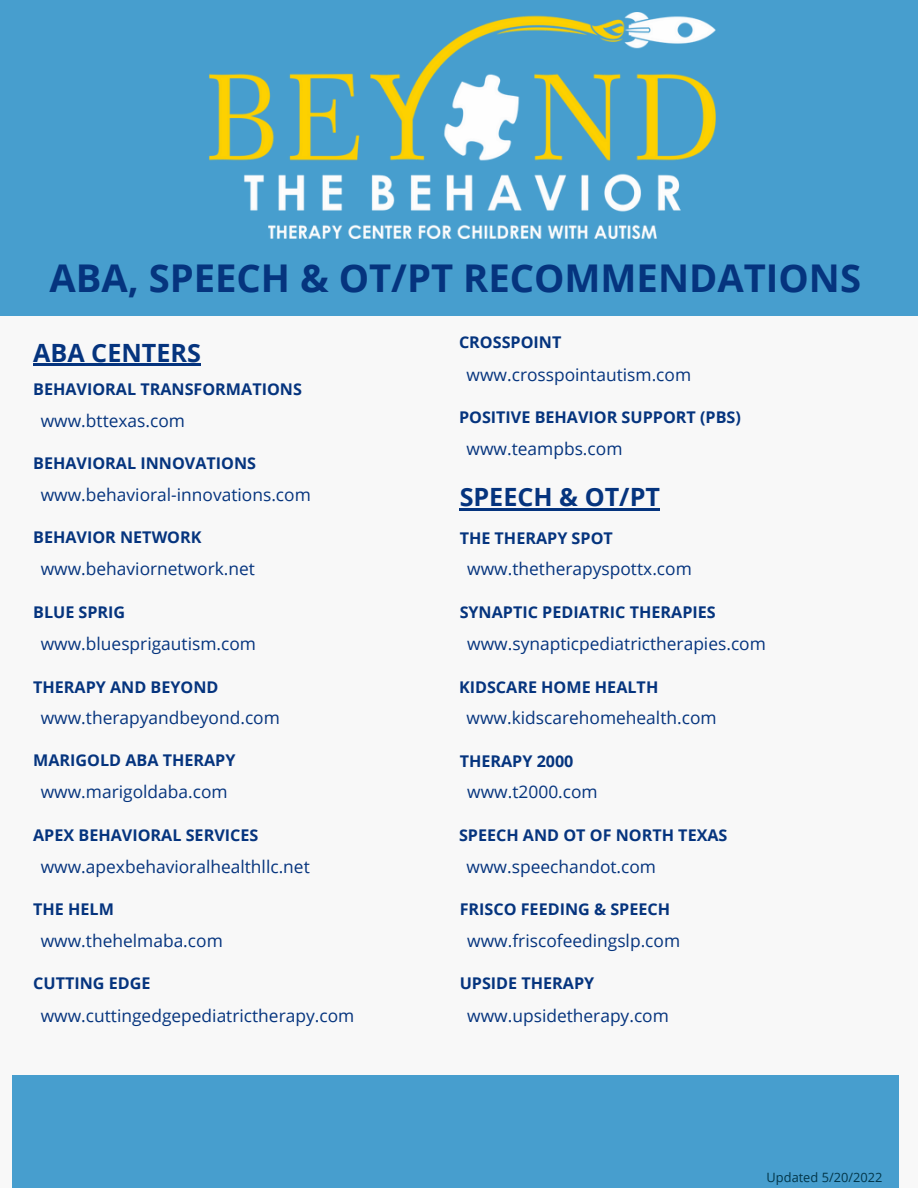
<style>
.page{position:relative;width:918px;height:1188px;background:#f8f8f8}
.page>*{position:absolute;margin:0;border:0;box-sizing:border-box;transform-origin:0 0}
.t1{font:700 38.25px "Open Sans";color:#05347e}
.t2{font:700 25.2px "Open Sans";color:#05347e}
.t3{font:17.4px "Open Sans";color:#05347e}
.t4{font:700 16.2px "Open Sans";color:#05347e}
.t5{font:12.75px "Open Sans";color:#023649}
</style>
<div class="page">
<div style="left:0;top:0;width:918px;height:316px;background:#479ece"></div>
<div style="left:13px;top:1075px;width:886px;height:113px;background:#479ece"></div>
<img style="left:209px;top:13px;width:506px;height:226px">
<hr style="left:33px;top:364px;width:168px;height:2px;background:#05347e">
<hr style="left:460px;top:508px;width:200px;height:3px;background:#05347e">
<h1 class="t1" style="left:49px;top:252px;width:813px">ABA, SPEECH &amp; OT/PT RECOMMENDATIONS</h1>
<h2 class="t2" style="left:33px;top:335px;width:169px">ABA CENTERS</h2>
<p class="t4" style="left:459px;top:331px;width:104px">CROSSPOINT</p>
<p class="t4" style="left:33px;top:378px;width:270px">BEHAVIORAL TRANSFORMATIONS</p>
<p class="t3" style="left:467px;top:362px;width:226px">www.crosspointautism.com</p>
<p class="t3" style="left:41px;top:408px;width:146px">www.bttexas.com</p>
<p class="t4" style="left:459px;top:405px;width:283px">POSITIVE BEHAVIOR SUPPORT (PBS)</p>
<p class="t4" style="left:33px;top:452px;width:224px">BEHAVIORAL INNOVATIONS</p>
<p class="t3" style="left:467px;top:436px;width:157px">www.teampbs.com</p>
<p class="t3" style="left:41px;top:483px;width:272px">www.behavioral-innovations.com</p>
<h2 class="t2" style="left:460px;top:479px;width:202px">SPEECH &amp; OT/PT</h2>
<p class="t4" style="left:33px;top:526px;width:170px">BEHAVIOR NETWORK</p>
<p class="t4" style="left:460px;top:527px;width:155px">THE THERAPY SPOT</p>
<p class="t3" style="left:41px;top:557px;width:216px">www.behaviornetwork.net</p>
<p class="t3" style="left:467px;top:557px;width:226px">www.thetherapyspottx.com</p>
<p class="t4" style="left:33px;top:601px;width:94px">BLUE SPRIG</p>
<p class="t4" style="left:460px;top:601px;width:258px">SYNAPTIC PEDIATRIC THERAPIES</p>
<p class="t3" style="left:41px;top:631px;width:217px">www.bluesprigautism.com</p>
<p class="t3" style="left:467px;top:631px;width:300px">www.synapticpediatrictherapies.com</p>
<p class="t4" style="left:33px;top:675px;width:187px">THERAPY AND BEYOND</p>
<p class="t4" style="left:459px;top:675px;width:201px">KIDSCARE HOME HEALTH</p>
<p class="t3" style="left:41px;top:706px;width:241px">www.therapyandbeyond.com</p>
<p class="t3" style="left:467px;top:706px;width:252px">www.kidscarehomehealth.com</p>
<p class="t4" style="left:33px;top:749px;width:204px">MARIGOLD ABA THERAPY</p>
<p class="t4" style="left:460px;top:750px;width:115px">THERAPY 2000</p>
<p class="t3" style="left:41px;top:780px;width:188px">www.marigoldaba.com</p>
<p class="t3" style="left:467px;top:780px;width:132px">www.t2000.com</p>
<p class="t4" style="left:33px;top:823px;width:227px">APEX BEHAVIORAL SERVICES</p>
<p class="t4" style="left:459px;top:823px;width:270px">SPEECH AND OT OF NORTH TEXAS</p>
<p class="t3" style="left:41px;top:854px;width:271px">www.apexbehavioralhealthllc.net</p>
<p class="t3" style="left:467px;top:854px;width:191px">www.speechandot.com</p>
<p class="t4" style="left:33px;top:898px;width:82px">THE HELM</p>
<p class="t4" style="left:460px;top:898px;width:212px">FRISCO FEEDING &amp; SPEECH</p>
<p class="t3" style="left:41px;top:929px;width:184px">www.thehelmaba.com</p>
<p class="t3" style="left:467px;top:929px;width:214px">www.friscofeedingslp.com</p>
<p class="t4" style="left:33px;top:972px;width:119px">CUTTING EDGE</p>
<p class="t4" style="left:460px;top:972px;width:136px">UPSIDE THERAPY</p>
<p class="t3" style="left:41px;top:1003px;width:315px">www.cuttingedgepediatrictherapy.com</p>
<p class="t3" style="left:467px;top:1003px;width:203px">www.upsidetherapy.com</p>
<p class="t5" style="left:767px;top:1168px;width:117px">Updated 5/20/2022</p>
</div>
